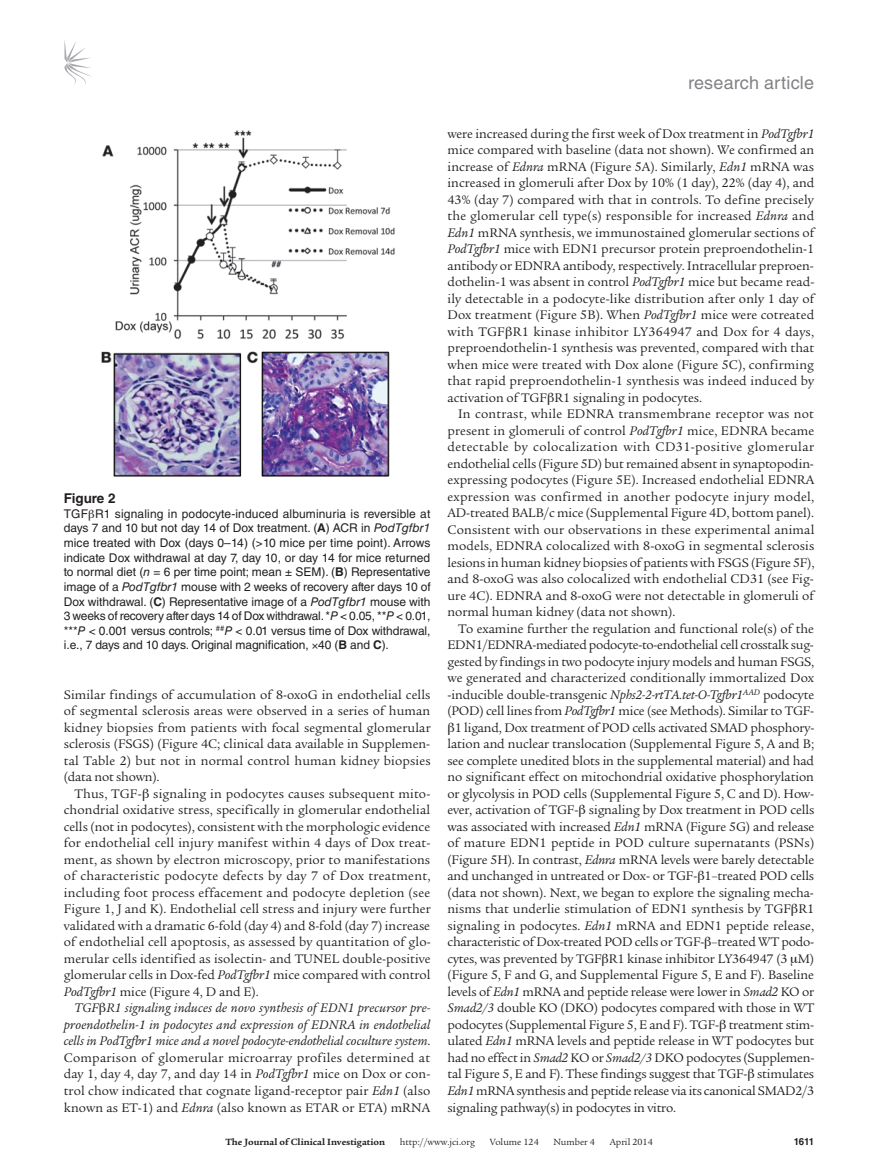
<style>
.page{position:relative;width:878px;height:1175px;background:#fff}
.page>*{position:absolute;margin:0;border:0;box-sizing:border-box;transform-origin:0 0}
.t1{font:18px "Helvetica LT Std";letter-spacing:.01em;color:#808285}
.t2{font:13.5px/16.5px "Legacy Serif Std";letter-spacing:-.01em;color:#231f20;text-align:justify}
.t3{font:italic 13.5px/16.5px "Legacy Serif Std";color:#231f20;text-align:justify}
.t4{font:13.5px "Legacy Serif Std";letter-spacing:.01em;color:#231f20}
.t5{font:700 13.5px "Helvetica LT Std";color:#231f20}
.t6{font:12px/14.7px "Helvetica LT Std";letter-spacing:-.005em;color:#231f20;text-align:justify}
.t7{font:9.75px "Legacy Serif Std";color:#231f20}
.t8{font:700 9.75px "Legacy Serif Std";color:#231f20}
.t9{font:700 9.75px "Helvetica LT Std";color:#231f20}
.s1{font-weight:700}
.s2{font-style:italic}
.s3{font-style:normal}
</style>
<div class="page">
<svg style="left:64px;top:40px;width:27px;height:45px"></svg>
<img style="left:101px;top:130px;width:294px;height:347px">
<p class="t5" style="left:64px;top:490px;width:53px">Figure 2</p>
<p class="t6" style="left:64px;top:506px;width:368px">TGF R1 signaling in podocyte-induced albuminuria is reversible at days 7 and 10 but not day 14 of Dox treatment. (<span class="s1">A</span>) ACR in <span class="s2">PodTgfbr1 </span>mice treated with Dox (days 0–14) (&gt;10 mice per time point). Arrows indicate Dox withdrawal at day 7, day 10, or day 14 for mice returned to normal diet (<span class="s2">n</span> = 6 per time point; mean ± SEM). (<span class="s1">B</span>) Representative image of a <span class="s2">PodTgfbr1</span> mouse with 2 weeks of recovery after days 10 of Dox withdrawal. (<span class="s1">C</span>) Representative image of a <span class="s2">PodTgfbr1</span> mouse with 3 weeks of recovery after days 14 of Dox withdrawal. *<span class="s2">P</span> &lt; 0.05, **<span class="s2">P</span> &lt; 0.01, ***<span class="s2">P</span> &lt; 0.001 versus controls; <sup>##</sup><span class="s2">P</span> &lt; 0.01 versus time of Dox withdrawal, i.e., 7 days and 10 days. Original magnification, 40 (<span class="s1">B</span> and <span class="s1">C</span>).</p>
<p class="t2" style="left:64px;top:686px;width:368px">Similar findings of accumulation of 8-oxoG in endothelial cells of segmental sclerosis areas were observed in a series of human kidney biopsies from patients with focal segmental glomerular sclerosis (FSGS) (Figure 4C; clinical data available in Supplemen&shy;tal Table 2) but not in normal control human kidney biopsies (data not shown).</p>
<p class="t2" style="left:64px;top:785px;width:368px;text-indent:11px">Thus, TGF- signaling in podocytes causes subsequent mito&shy;chondrial oxidative stress, specifically in glomerular endothelial cells (not in podocytes), consistent with the morphologic evidence for endothelial cell injury manifest within 4 days of Dox treat&shy;ment, as shown by electron microscopy, prior to manifestations of characteristic podocyte defects by day 7 of Dox treatment, including foot process effacement and podocyte depletion (see Figure 1, J and K). Endothelial cell stress and injury were further validated with a dramatic 6-fold (day 4) and 8-fold (day 7) increase of endothelial cell apoptosis, as assessed by quantitation of glo&shy;merular cells identified as isolectin- and TUNEL double-positive glomerular cells in Dox-fed <span class="s2">PodTgfbr1</span> mice compared with control <span class="s2">PodTgfbr1</span> mice (Figure 4, D and E).</p>
<p class="t3" style="left:64px;top:1000px;width:368px;text-indent:11px">TGF R1 signaling induces de novo synthesis of EDN1 precursor pre&shy;proendothelin-1 in podocytes and expression of EDNRA in endothelial cells in PodTgfbr1 mice and a novel podocyte-endothelial coculture system<span class="s3">.<br>Comparison of glomerular microarray profiles determined at day 1, day 4, day 7, and day 14 in</span> PodTgfbr1 <span class="s3">mice on Dox or con&shy;trol chow indicated that cognate ligand-receptor pair</span> Edn1 <span class="s3">(also known as ET-1) and</span> Ednra <span class="s3">(also known as ETAR or ETA) mRNA</span></p>
<h1 class="t1" style="left:688px;top:73px;width:127px">research article</h1>
<p class="t2" style="left:447px;top:125px;width:368px">were increased during the first week of Dox treatment in <span class="s2">PodTgfbr1 </span>mice compared with baseline (data not shown). We confirmed an increase of <span class="s2">Ednra</span> mRNA (Figure 5A). Similarly, <span class="s2">Edn1</span> mRNA was increased in glomeruli after Dox by 10% (1 day), 22% (day 4), and 43% (day 7) compared with that in controls. To define precisely the glomerular cell type(s) responsible for increased <span class="s2">Ednra</span> and <span class="s2">Edn1</span> mRNA synthesis, we immunostained glomerular sections of <span class="s2">PodTgfbr1</span> mice with EDN1 precursor protein preproendothelin-1 antibody or EDNRA antibody, respectively. Intracellular preproen&shy;dothelin-1 was absent in control <span class="s2">PodTgfbr1</span> mice but became read&shy;ily detectable in a podocyte-like distribution after only 1 day of Dox treatment (Figure 5B). When <span class="s2">PodTgfbr1</span> mice were cotreated with TGF R1 kinase inhibitor LY364947 and Dox for 4 days, preproendothelin-1 synthesis was prevented, compared with that when mice were treated with Dox alone (Figure 5C), confirming that rapid preproendothelin-1 synthesis was indeed induced by activation of TGF R1 signaling in podocytes.</p>
<p class="t2" style="left:447px;top:406px;width:368px;text-indent:11px">In contrast, while EDNRA transmembrane receptor was not present in glomeruli of control <span class="s2">PodTgfbr1</span> mice, EDNRA became detectable by colocalization with CD31-positive glomerular endothelial cells (Figure 5D) but remained absent in synaptopodin&shy;expressing podocytes (Figure 5E). Increased endothelial EDNRA expression was confirmed in another podocyte injury model, AD-treated BALB/c mice (Supplemental Figure 4D, bottom panel).<br>Consistent with our observations in these experimental animal models, EDNRA colocalized with 8-oxoG in segmental sclerosis lesions in human kidney biopsies of patients with FSGS (Figure 5F), and 8-oxoG was also colocalized with endothelial CD31 (see Fig&shy;ure 4C). EDNRA and 8-oxoG were not detectable in glomeruli of normal human kidney (data not shown).</p>
<p class="t2" style="left:458px;top:620px;width:357px">To examine further the regulation and functional role(s) of the</p>
<p class="t2" style="left:447px;top:637px;width:368px">EDN1/EDNRA-mediated podocyte-to-endothelial cell crosstalk sug-</p>
<p class="t2" style="left:447px;top:653px;width:368px">gested by findings in two podocyte injury models and human FSGS,</p>
<p class="t2" style="left:447px;top:670px;width:368px">we generated and characterized conditionally immortalized Dox</p>
<p class="t2" style="left:447px;top:686px;width:368px">-inducible double-transgenic <span class="s2">Nphs2-2-rtTA.tet-O-Tgfbr1</span><sup>AAD</sup> podocyte</p>
<p class="t2" style="left:447px;top:703px;width:368px">(POD) cell lines from <span class="s2">PodTgfbr1</span> mice (see Methods). Similar to TGF-</p>
<p class="t2" style="left:454px;top:719px;width:361px">1 ligand, Dox treatment of POD cells activated SMAD phosphory-</p>
<p class="t2" style="left:447px;top:736px;width:368px">lation and nuclear translocation (Supplemental Figure 5, A and B;</p>
<p class="t2" style="left:447px;top:752px;width:368px">see complete unedited blots in the supplemental material) and had</p>
<p class="t2" style="left:447px;top:769px;width:368px">no significant effect on mitochondrial oxidative phosphorylation</p>
<p class="t2" style="left:447px;top:785px;width:368px">or glycolysis in POD cells (Supplemental Figure 5, C and D). How-</p>
<p class="t2" style="left:447px;top:802px;width:368px">ever, activation of TGF- signaling by Dox treatment in POD cells</p>
<p class="t2" style="left:447px;top:818px;width:368px">was associated with increased <span class="s2">Edn1</span> mRNA (Figure 5G) and release</p>
<p class="t4" style="left:447px;top:835px;width:368px">of mature EDN1 peptide in POD culture supernatants (PSNs)</p>
<p class="t2" style="left:447px;top:851px;width:368px">(Figure 5H). In contrast, <span class="s2">Ednra</span> mRNA levels were barely detectable</p>
<p class="t2" style="left:447px;top:868px;width:368px">and unchanged in untreated or Dox- or TGF- 1–treated POD cells</p>
<p class="t2" style="left:447px;top:884px;width:368px">(data not shown). Next, we began to explore the signaling mecha-</p>
<p class="t2" style="left:447px;top:901px;width:368px">nisms that underlie stimulation of EDN1 synthesis by TGF R1</p>
<p class="t2" style="left:447px;top:917px;width:368px">signaling in podocytes. <span class="s2">Edn1</span> mRNA and EDN1 peptide release,</p>
<p class="t2" style="left:447px;top:934px;width:368px">characteristic of Dox-treated POD cells or TGF- –treated WT podo-</p>
<p class="t2" style="left:447px;top:950px;width:368px">cytes, was prevented by TGF R1 kinase inhibitor LY364947 (3 M)</p>
<p class="t2" style="left:447px;top:967px;width:368px">(Figure 5, F and G, and Supplemental Figure 5, E and F). Baseline</p>
<p class="t2" style="left:447px;top:983px;width:368px">levels of <span class="s2">Edn1</span> mRNA and peptide release were lower in <span class="s2">Smad2</span> KO or</p>
<p class="t2" style="left:447px;top:1000px;width:368px"><span class="s2">Smad2/3</span> double KO (DKO) podocytes compared with those in WT</p>
<p class="t2" style="left:447px;top:1016px;width:368px">podocytes (Supplemental Figure 5, E and F). TGF- treatment stim-</p>
<p class="t2" style="left:447px;top:1033px;width:368px">ulated <span class="s2">Edn1</span> mRNA levels and peptide release in WT podocytes but</p>
<p class="t2" style="left:447px;top:1049px;width:368px">had no effect in <span class="s2">Smad2</span> KO or <span class="s2">Smad2/3</span> DKO podocytes (Supplemen-</p>
<p class="t2" style="left:447px;top:1066px;width:368px">tal Figure 5, E and F). These findings suggest that TGF- stimulates</p>
<p class="t2" style="left:447px;top:1082px;width:368px"><span class="s2">Edn1</span> mRNA synthesis and peptide release via its canonical SMAD2/3</p>
<p class="t2" style="left:447px;top:1099px;width:230px">signaling pathway(s) in podocytes in vitro.</p>
<p class="t8" style="left:225px;top:1135px;width:161px">The Journal of Clinical Investigation</p>
<p class="t7" style="left:400px;top:1136px;width:77px">http://www.jci.org</p>
<p class="t7" style="left:489px;top:1136px;width:50px">Volume 124</p>
<p class="t7" style="left:553px;top:1136px;width:43px">Number 4</p>
<p class="t7" style="left:609px;top:1136px;width:45px">April 2014</p>
<p class="t9" style="left:793px;top:1135px;width:22px">1611</p>
</div>
